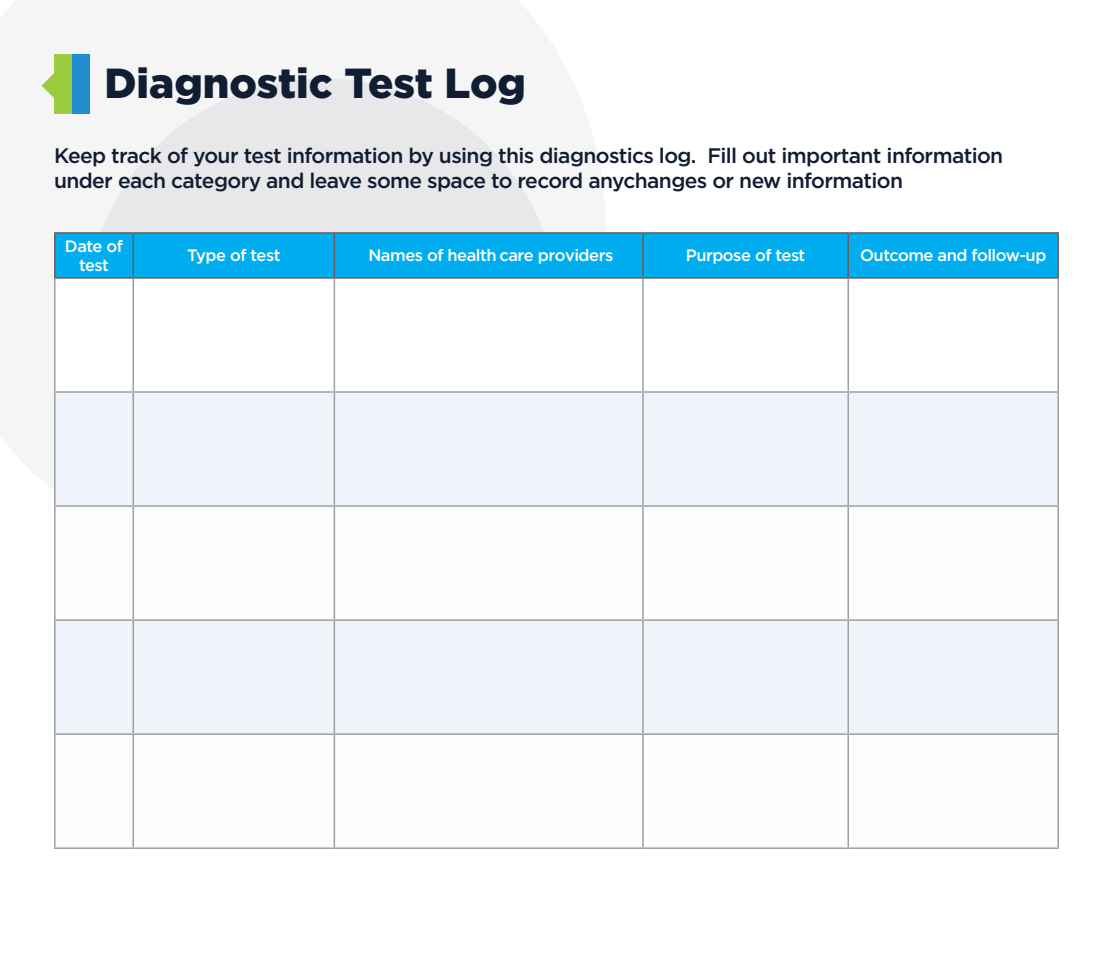
<style>
.page{position:relative;width:1113px;height:972px;background:#fff}
.page>*{position:absolute;margin:0;border:0;box-sizing:border-box;transform-origin:0 0}
.t1{font:900 42px "Gotham";color:#111d32}
.t2{font:500 21px/25.2px "Gotham Pro";letter-spacing:-.03em;color:#111d32}
.t3{font:500 16.5px/19.8px "Gotham Pro";letter-spacing:-.03em;color:#fff;text-align:center}
</style>
<div class="page">
<div style="left:86px;top:78px;width:472px;height:471px;background:#e8e8eb;border-radius:50%"></div>
<div style="left:72px;top:54px;width:17px;height:60px;background:#208ece"></div>
<div style="left:54px;top:54px;width:18px;height:60px;background:#9bcb40"></div>
<svg style="left:42px;top:73px;width:12px;height:25px"></svg>
<div style="left:56px;top:234px;width:1001px;height:43px;background:#00aeef"></div>
<div style="left:86px;top:279px;width:558px;height:112px;background:#fff"></div>
<div style="left:56px;top:393px;width:1001px;height:112px;background:#eef4fa"></div>
<svg style="left:56px;top:507px;width:1001px;height:340px"></svg>
<hr style="left:132px;top:234px;width:2px;height:43px;background:#675f5d">
<hr style="left:333px;top:234px;width:2px;height:43px;background:#675f5d">
<hr style="left:642px;top:234px;width:1px;height:43px;background:#675f5d">
<hr style="left:847px;top:234px;width:2px;height:43px;background:#675f5d">
<hr style="left:54px;top:279px;width:2px;height:112px;background:#9d9fa2">
<hr style="left:132px;top:279px;width:2px;height:112px;background:#9d9fa2">
<hr style="left:333px;top:279px;width:2px;height:112px;background:#9d9fa2">
<hr style="left:642px;top:279px;width:1px;height:112px;background:#9d9fa2">
<hr style="left:847px;top:279px;width:2px;height:112px;background:#9d9fa2">
<hr style="left:1057px;top:279px;width:1px;height:112px;background:#9d9fa2">
<hr style="left:54px;top:391px;width:79px;height:2px;background:#9d9fa2">
<hr style="left:54px;top:393px;width:2px;height:112px;background:#9d9fa2">
<hr style="left:133px;top:391px;width:201px;height:2px;background:#9d9fa2">
<hr style="left:132px;top:393px;width:2px;height:112px;background:#9d9fa2">
<hr style="left:334px;top:391px;width:309px;height:2px;background:#9d9fa2">
<hr style="left:333px;top:393px;width:2px;height:112px;background:#9d9fa2">
<hr style="left:643px;top:391px;width:205px;height:2px;background:#9d9fa2">
<hr style="left:642px;top:393px;width:1px;height:112px;background:#9d9fa2">
<hr style="left:848px;top:391px;width:210px;height:2px;background:#9d9fa2">
<hr style="left:847px;top:393px;width:2px;height:112px;background:#9d9fa2">
<hr style="left:1057px;top:393px;width:1px;height:112px;background:#9d9fa2">
<hr style="left:132px;top:507px;width:2px;height:112px;background:#9d9fa2">
<hr style="left:333px;top:507px;width:2px;height:112px;background:#9d9fa2">
<hr style="left:642px;top:507px;width:1px;height:112px;background:#9d9fa2">
<hr style="left:847px;top:507px;width:2px;height:112px;background:#9d9fa2">
<hr style="left:132px;top:621px;width:2px;height:112px;background:#9d9fa2">
<hr style="left:333px;top:621px;width:2px;height:112px;background:#9d9fa2">
<hr style="left:642px;top:621px;width:1px;height:112px;background:#9d9fa2">
<hr style="left:847px;top:621px;width:2px;height:112px;background:#9d9fa2">
<hr style="left:132px;top:735px;width:2px;height:112px;background:#9d9fa2">
<hr style="left:333px;top:735px;width:2px;height:112px;background:#9d9fa2">
<hr style="left:642px;top:735px;width:1px;height:112px;background:#9d9fa2">
<hr style="left:847px;top:735px;width:2px;height:112px;background:#9d9fa2">
<hr style="left:54px;top:232px;width:79px;height:2px;background:#675f5d">
<hr style="left:54px;top:234px;width:2px;height:43px;background:#675f5d">
<hr style="left:133px;top:232px;width:201px;height:2px;background:#675f5d">
<hr style="left:334px;top:232px;width:309px;height:2px;background:#675f5d">
<hr style="left:643px;top:232px;width:205px;height:2px;background:#675f5d">
<hr style="left:848px;top:232px;width:210px;height:2px;background:#675f5d">
<hr style="left:1057px;top:234px;width:1px;height:43px;background:#675f5d">
<hr style="left:54px;top:277px;width:79px;height:2px;background:#675f5d">
<hr style="left:133px;top:277px;width:201px;height:2px;background:#675f5d">
<hr style="left:334px;top:277px;width:309px;height:2px;background:#675f5d">
<hr style="left:643px;top:277px;width:205px;height:2px;background:#675f5d">
<hr style="left:848px;top:277px;width:210px;height:2px;background:#675f5d">
<hr style="left:54px;top:505px;width:79px;height:2px;background:#9d9fa2">
<hr style="left:54px;top:507px;width:2px;height:112px;background:#9d9fa2">
<hr style="left:133px;top:505px;width:201px;height:2px;background:#9d9fa2">
<hr style="left:334px;top:505px;width:309px;height:2px;background:#9d9fa2">
<hr style="left:643px;top:505px;width:205px;height:2px;background:#9d9fa2">
<hr style="left:848px;top:505px;width:210px;height:2px;background:#9d9fa2">
<hr style="left:1057px;top:507px;width:1px;height:112px;background:#9d9fa2">
<hr style="left:54px;top:735px;width:2px;height:112px;background:#9d9fa2">
<hr style="left:1057px;top:735px;width:1px;height:112px;background:#9d9fa2">
<hr style="left:54px;top:847px;width:79px;height:2px;background:#9d9fa2">
<hr style="left:133px;top:847px;width:201px;height:2px;background:#9d9fa2">
<hr style="left:334px;top:847px;width:309px;height:2px;background:#9d9fa2">
<hr style="left:643px;top:847px;width:205px;height:2px;background:#9d9fa2">
<hr style="left:848px;top:847px;width:210px;height:2px;background:#9d9fa2">
<hr style="left:54px;top:619px;width:79px;height:2px;background:#9d9fa2">
<hr style="left:54px;top:621px;width:2px;height:112px;background:#9d9fa2">
<hr style="left:133px;top:619px;width:201px;height:2px;background:#9d9fa2">
<hr style="left:334px;top:619px;width:309px;height:2px;background:#9d9fa2">
<hr style="left:643px;top:619px;width:205px;height:2px;background:#9d9fa2">
<hr style="left:848px;top:619px;width:210px;height:2px;background:#9d9fa2">
<hr style="left:1057px;top:621px;width:1px;height:112px;background:#9d9fa2">
<hr style="left:54px;top:733px;width:79px;height:2px;background:#9d9fa2">
<hr style="left:133px;top:733px;width:201px;height:2px;background:#9d9fa2">
<hr style="left:334px;top:733px;width:309px;height:2px;background:#9d9fa2">
<hr style="left:643px;top:733px;width:205px;height:2px;background:#9d9fa2">
<hr style="left:848px;top:733px;width:210px;height:2px;background:#9d9fa2">
<p class="t1" style="left:104px;top:59px;width:423px">Diagnostic Test Log</p>
<p class="t2" style="left:54px;top:142px;width:950px">Keep track of your test information by using this diagnostics log. Fill out important information under each category and leave some space to record anychanges or new information</p>
<p class="t3" style="left:65px;top:235px;width:60px">Date of test</p>
<p class="t3" style="left:187px;top:245px;width:95px">Type of test</p>
<p class="t3" style="left:368px;top:245px;width:246px">Names of health care providers</p>
<p class="t3" style="left:685px;top:245px;width:121px">Purpose of test</p>
<p class="t3" style="left:860px;top:245px;width:188px">Outcome and follow-up</p>
</div>
